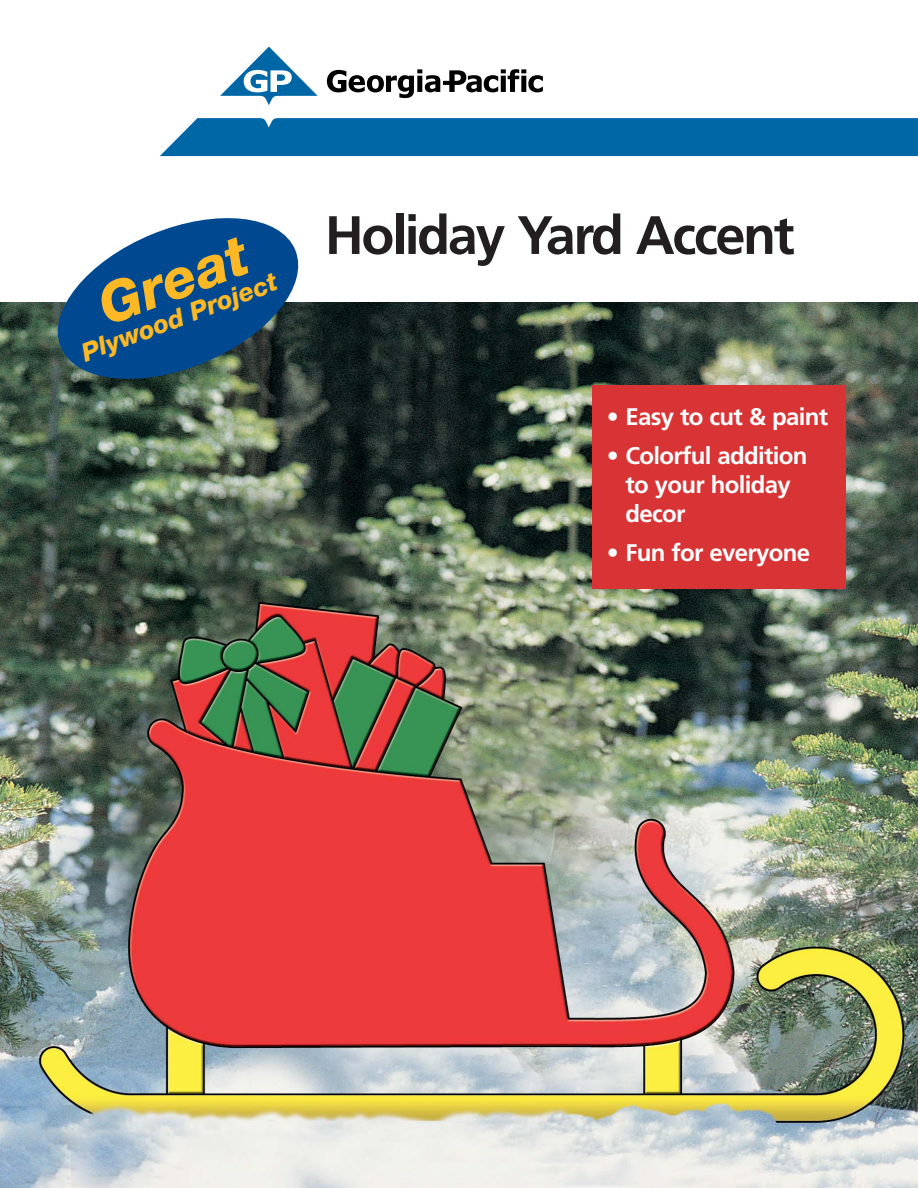
<style>
.page{position:relative;width:918px;height:1188px;background:#fff}
.page>*{position:absolute;margin:0;border:0;box-sizing:border-box;transform-origin:0 0}
.t1{font:italic 800 55.65px "Helvetica Neue";color:#fdb826}
.t2{font:700 54px "Frutiger";letter-spacing:-.045em;color:#231f20}
.t3{font:italic 800 25.5px "Helvetica Neue";color:#fdb826}
.t4{font:700 24px/28.8px "Frutiger";letter-spacing:-.03em;color:#fff}
</style>
<div class="page">
<div style="left:160px;top:118px;width:758px;height:38px;background:#0067a6"></div>
<svg style="left:220px;top:47px;width:98px;height:58px"></svg>
<svg style="left:327px;top:69px;width:216px;height:29px"></svg>
<img style="left:0;top:302px;width:918px;height:886px">
<div style="left:593px;top:385px;width:253px;height:203px;background:#d83435"></div>
<svg style="left:46px;top:218px;width:264px;height:171px;fill:#004990"></svg>
<h1 class="t1" style="left:93px;top:289px;width:157px;rotate:-21deg">Great</h1>
<p class="t3" style="left:80px;top:345px;width:208px;rotate:-21deg">Plywood Project</p>
<h2 class="t2" style="left:325px;top:213px;width:471px">Holiday Yard Accent</h2>
<p class="t4" style="left:607px;top:404px;width:223px">• Easy to cut &amp; paint</p>
<p class="t4" style="left:626px;top:443px;width:183px;text-indent:-19px">• Colorful addition to your holiday decor</p>
<p class="t4" style="left:607px;top:540px;width:205px">• Fun for everyone</p>
</div>
